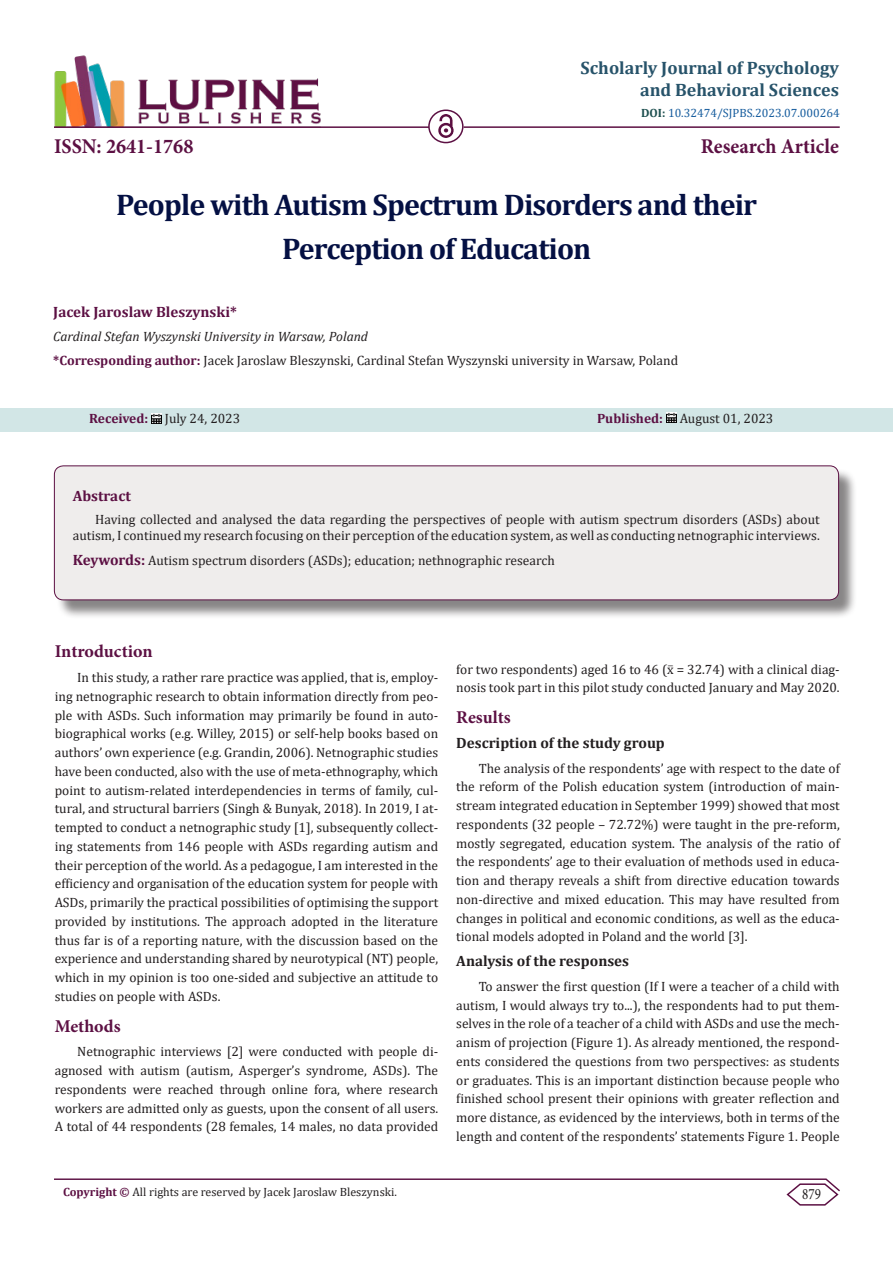
<style>
.page{position:relative;width:893px;height:1263px;background:#fff}
.page>*{position:absolute;margin:0;border:0;box-sizing:border-box;transform-origin:0 0}
.t1{font:700 30px "Cambria";letter-spacing:-.03em;color:#041043}
.t2{font:700 21px "Minion Pro";color:#5c1043;scale:.96 1}
.t3{font:700 18px/21.6px "Cambria";color:#27536a;text-align:right}
.t4{font:700 18px "Minion Pro";color:#5c1043}
.t5{font:15.75px "Minion Pro";color:#231f20;scale:.83 1}
.Normal__Web{font:700 15px "Cambria";color:#231f20}
.t6{font:700 15px "Cambria";color:#5c1043}
.Normal__Web-2{font:13.5px/18.8px "Cambria";color:#231f20;text-align:justify}
.t7{font:italic 13.5px "Cambria";color:#231f20}
.t8{font:12px "Cambria";color:#231f20}
.t9{font:12px "Cambria";color:#175d9e}
.s1{font-weight:700;color:#1e5050}
.s2{font-weight:700;color:#5c1043}
.s3{font-weight:700;font-size:15px;color:#5c1043}
</style>
<div class="page">
<img style="left:54px;top:55px;width:267px;height:71px">
<hr style="left:54px;top:126px;width:375px;height:2px;background:#5c1043">
<img style="left:438px;top:115px;width:15px;height:23px">
<div style="left:428px;top:109px;width:36px;height:34px;border:2px solid #5c1043;border-radius:50%"></div>
<hr style="left:464px;top:126px;width:376px;height:2px;background:#5c1043">
<hr style="left:54px;top:1178px;width:772px;height:2px;background:#5c1043">
<svg style="left:785px;top:1178px;width:55px;height:28px"></svg>
<div style="left:0;top:408px;width:892px;height:23px;background:#d2e6e6"></div>
<svg style="left:151px;top:414px;width:11px;height:10px"></svg>
<svg style="left:666px;top:413px;width:11px;height:10px"></svg>
<div style="left:56px;top:468px;width:802px;height:151px;background:#231f20;opacity:.54"></div>
<div style="left:54px;top:466px;width:785px;height:134px;background:#efedec;border-radius:9px"></div>
<div style="left:54px;top:465px;width:785px;height:135px;border:1px solid #5c1043;border-radius:9px"></div>
<p class="t3" style="left:580px;top:57px;width:260px">Scholarly Journal of Psychology and Behavioral Sciences</p>
<p class="t2" style="left:54px;top:131px;width:147px">ISSN: 2641-1768</p>
<p class="t9" style="left:641px;top:106px;width:200px"><span class="s1">DOI:</span> 10.32474/SJPBS.2023.07.000264</p>
<p class="t2" style="left:701px;top:131px;width:145px">Research Article</p>
<p class="t1" style="left:116px;top:184px;width:642px">People with Autism Spectrum Disorders and their</p>
<p class="t1" style="left:282px;top:227px;width:311px">Perception of Education</p>
<p class="t6" style="left:53px;top:302px;width:185px">Jacek Jaroslaw Bleszynski*</p>
<p class="t7" style="left:53px;top:327px;width:316px">Cardinal Stefan Wyszynski University in Warsaw, Poland</p>
<p class="Normal__Web-2" style="left:53px;top:351px;width:626px"><span class="s2">*Corresponding author:</span> Jacek Jaroslaw Bleszynski, Cardinal Stefan Wyszynski university in Warsaw, Poland</p>
<p class="Normal__Web-2" style="left:89px;top:409px;width:152px"><span class="s2">Received:</span> July 24, 2023</p>
<p class="Normal__Web-2" style="left:597px;top:409px;width:178px"><span class="s2">Published:</span> August 01, 2023</p>
<p class="t6" style="left:73px;top:486px;width:60px">Abstract</p>
<p class="Normal__Web-2" style="left:73px;top:511px;width:749px;line-height:16.2px;text-align:right">Having collected and analysed the data regarding the perspectives of people with autism spectrum disorders (ASDs) about autism, I continued my research focusing on their perception of the education system, as well as conducting netnographic interviews.</p>
<p class="Normal__Web-2" style="left:73px;top:551px;width:484px"><span class="s3">Keywords:</span> Autism spectrum disorders (ASDs); education; nethnographic research</p>
<p class="t4" style="left:55px;top:639px;width:99px">Introduction</p>
<p class="Normal__Web-2" style="left:55px;top:668px;width:385px;text-indent:22px">In this study, a rather rare practice was applied, that is, employ&shy;ing netnographic research to obtain information directly from peo&shy;ple with ASDs. Such information may primarily be found in auto&shy;biographical works (e.g. Willey, 2015) or self-help books based on authors’ own experience (e.g. Grandin, 2006). Netnographic studies have been conducted, also with the use of meta-ethnography, which point to autism-related interdependencies in terms of family, cul&shy;tural, and structural barriers (Singh &amp; Bunyak, 2018). In 2019, I at&shy;tempted to conduct a netnographic study [1], subsequently collect&shy;ing statements from 146 people with ASDs regarding autism and their perception of the world. As a pedagogue, I am interested in the efficiency and organisation of the education system for people with ASDs, primarily the practical possibilities of optimising the support provided by institutions. The approach adopted in the literature thus far is of a reporting nature, with the discussion based on the experience and understanding shared by neurotypical (NT) people, which in my opinion is too one-sided and subjective an attitude to studies on people with ASDs.</p>
<p class="t4" style="left:55px;top:1013px;width:67px">Methods</p>
<p class="Normal__Web-2" style="left:55px;top:1042px;width:385px;text-indent:22px">Netnographic interviews [2] were conducted with people di&shy;agnosed with autism (autism, Asperger’s syndrome, ASDs). The respondents were reached through online fora, where research workers are admitted only as guests, upon the consent of all users.<br>A total of 44 respondents (28 females, 14 males, no data provided</p>
<p class="Normal__Web-2" style="left:456px;top:659px;width:385px">for two respondents) aged 16 to 46 (x̅= 32.74) with a clinical diag&shy;nosis took part in this pilot study conducted January and May 2020.</p>
<p class="t4" style="left:456px;top:704px;width:56px">Results</p>
<p class="Normal__Web" style="left:456px;top:732px;width:210px">Description of the study group</p>
<p class="Normal__Web-2" style="left:456px;top:758px;width:385px;text-indent:22px">The analysis of the respondents’ age with respect to the date of the reform of the Polish education system (introduction of main&shy;stream integrated education in September 1999) showed that most respondents (32 people – 72.72%) were taught in the pre-reform, mostly segregated, education system. The analysis of the ratio of the respondents’ age to their evaluation of methods used in educa&shy;tion and therapy reveals a shift from directive education towards non-directive and mixed education. This may have resulted from changes in political and economic conditions, as well as the educa&shy;tional models adopted in Poland and the world [3].</p>
<p class="Normal__Web" style="left:456px;top:950px;width:174px">Analysis of the responses</p>
<p class="Normal__Web-2" style="left:456px;top:977px;width:385px;text-indent:22px">To answer the first question (If I were a teacher of a child with autism, I would always try to...), the respondents had to put them&shy;selves in the role of a teacher of a child with ASDs and use the mech&shy;anism of projection (Figure 1). As already mentioned, the respond&shy;ents considered the questions from two perspectives: as students or graduates. This is an important distinction because people who finished school present their opinions with greater reflection and more distance, as evidenced by the interviews, both in terms of the length and content of the respondents’ statements Figure 1. People</p>
<p class="t8" style="left:63px;top:1185px;width:335px"><span class="s2">Copyright ©</span> All rights are reserved by Jacek Jaroslaw Bleszynski.</p>
<p class="t5" style="left:802px;top:1184px;width:24px">879</p>
</div>
